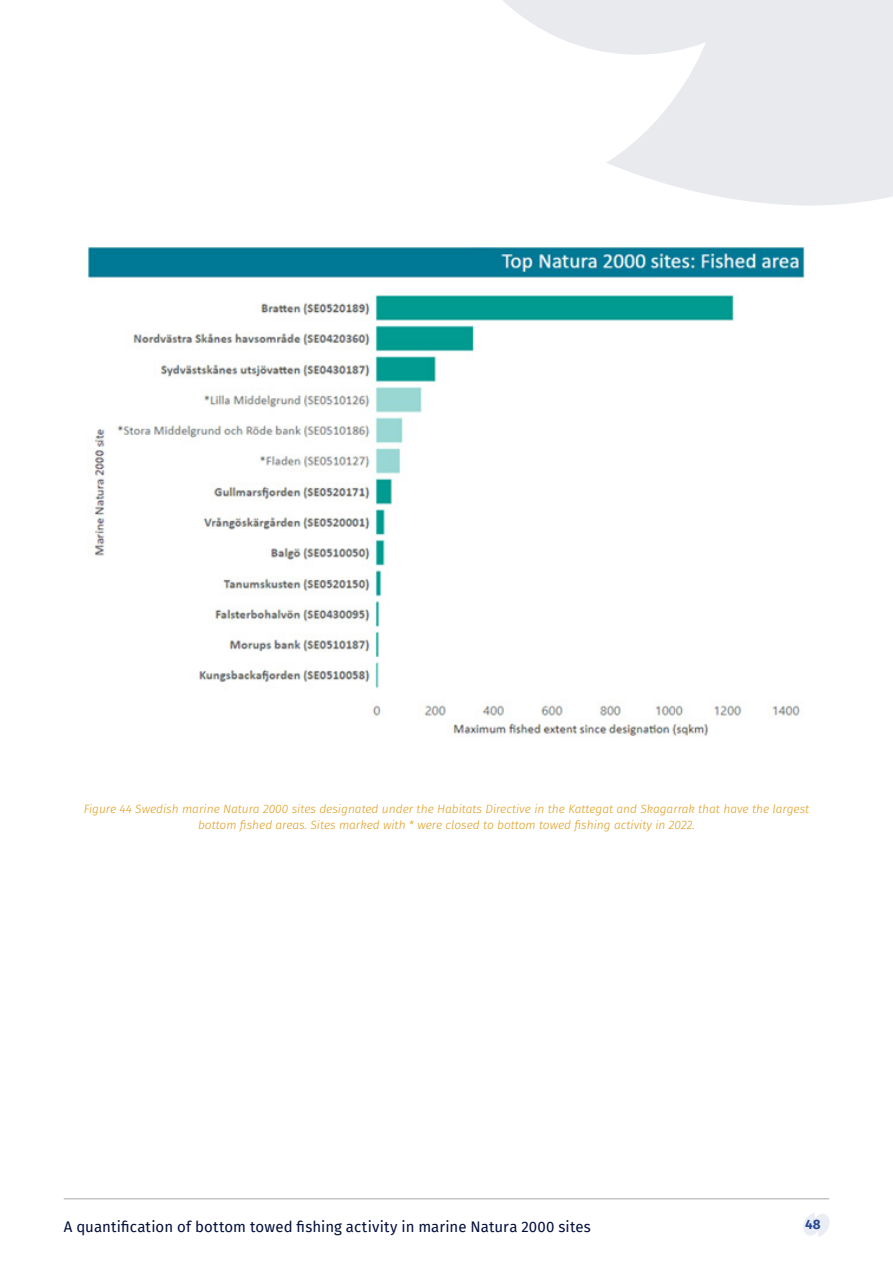
<style>
.page{position:relative;width:893px;height:1263px;background:#fff}
.page>*{position:absolute;margin:0;border:0;box-sizing:border-box;transform-origin:0 0}
.t1{font:15px "Fira Sans";letter-spacing:.01em;color:#020e3a}
.t2{font:700 13.5px "Fira Sans";color:#294a95}
.Subsection_Title__Span_Columns{font:italic 300 12px/16.5px "Fira Sans";color:#df9b1b;text-align:center}
</style>
<div class="page">
<svg style="left:503px;top:0;width:390px;height:206px;fill:#e9eaee"></svg>
<svg style="left:803px;top:1213px;width:27px;height:24px"></svg>
<hr style="left:64px;top:1198px;width:765px;height:1px;background:#a8a9ad">
<img style="left:88px;top:247px;width:717px;height:490px">
<p class="Subsection_Title__Span_Columns" style="left:84px;top:800px;width:727px">Figure 44 Swedish marine Natura 2000 sites designated under the Habitats Directive in the Kattegat and Skagarrak that have the largest bottom fished areas. Sites marked with * were closed to bottom towed fishing activity in 2022.</p>
<p class="t1" style="left:64px;top:1216px;width:529px">A quantification of bottom towed fishing activity in marine Natura 2000 sites</p>
<p class="t2" style="left:805px;top:1213px;width:17px">48</p>
</div>
